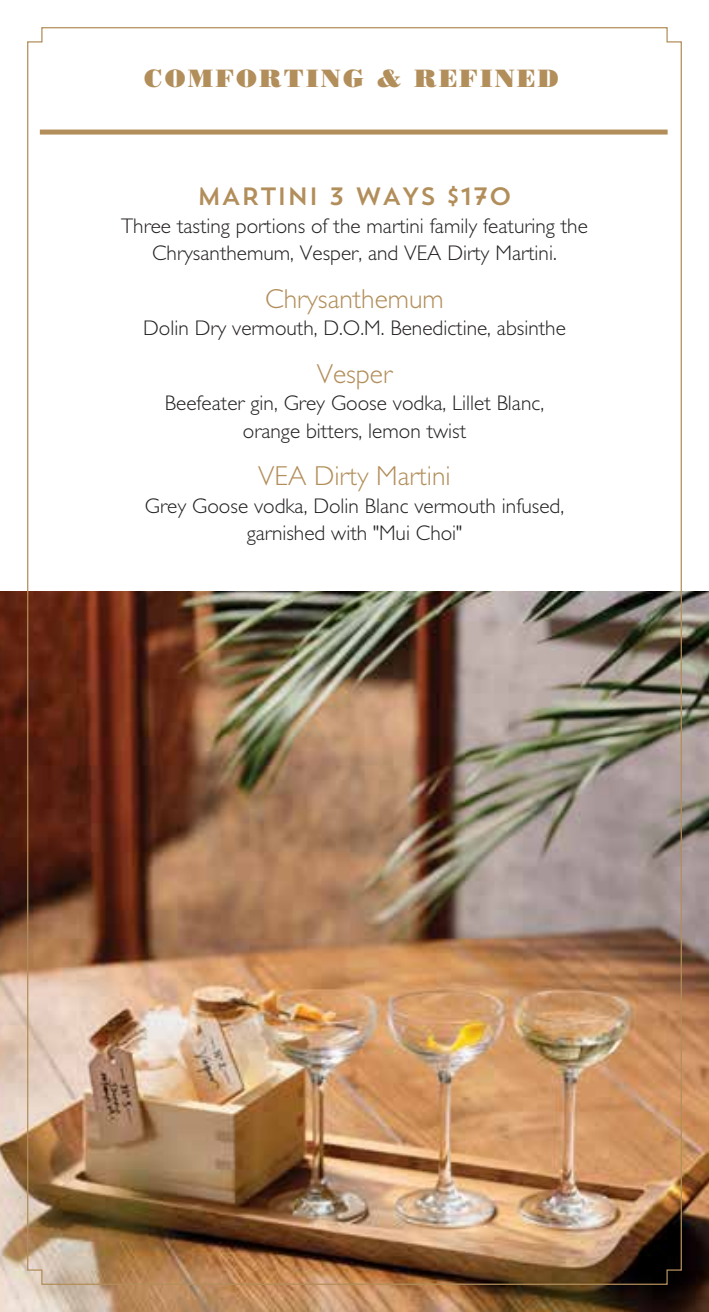
<style>
.page{position:relative;width:709px;height:1312px;background:#fff}
.page>*{position:absolute;margin:0;border:0;box-sizing:border-box;transform-origin:0 0}
.t1{font:300 27.5px "Gill Sans Std";color:#b28e5a}
.t2{font:25px "Bodoni Std Poster";letter-spacing:.1em;color:#b28e5a}
.t3{font:25px "Trend Sans One";letter-spacing:-.02em;color:#b28e5a}
.t4{font:300 21.25px/27.5px "Gill Sans Std";color:#231f20;text-align:center}
</style>
<div class="page">
<img style="left:0;top:591px;width:708px;height:720px">
<img style="left:26px;top:27px;width:656px;height:1258px">
<div style="left:40px;top:129px;width:627px;height:5px;background:#b28e5a"></div>
<p class="t2" style="left:144px;top:63px;width:416px">COMFORTING &amp; REFINED</p>
<p class="t3" style="left:197px;top:180px;width:317px">MARTINI 3 WAYS $170</p>
<p class="t4" style="left:121px;top:212px;width:468px">Three tasting portions of the martini family featuring the<br>Chrysanthemum, Vesper, and VEA Dirty Martini.</p>
<p class="t1" style="left:265px;top:283px;width:180px">Chrysanthemum</p>
<p class="t4" style="left:143px;top:314px;width:424px">Dolin Dry vermouth, D.O.M. Benedictine, absinthe</p>
<p class="t1" style="left:317px;top:358px;width:77px">Vesper</p>
<p class="t4" style="left:165px;top:389px;width:381px">Beefeater gin, Grey Goose vodka, Lillet Blanc, orange bitters, lemon twist</p>
<p class="t1" style="left:258px;top:460px;width:194px">VEA Dirty Martini</p>
<p class="t4" style="left:145px;top:492px;width:421px">Grey Goose vodka, Dolin Blanc vermouth infused, garnished with "Mui Choi"</p>
</div>
